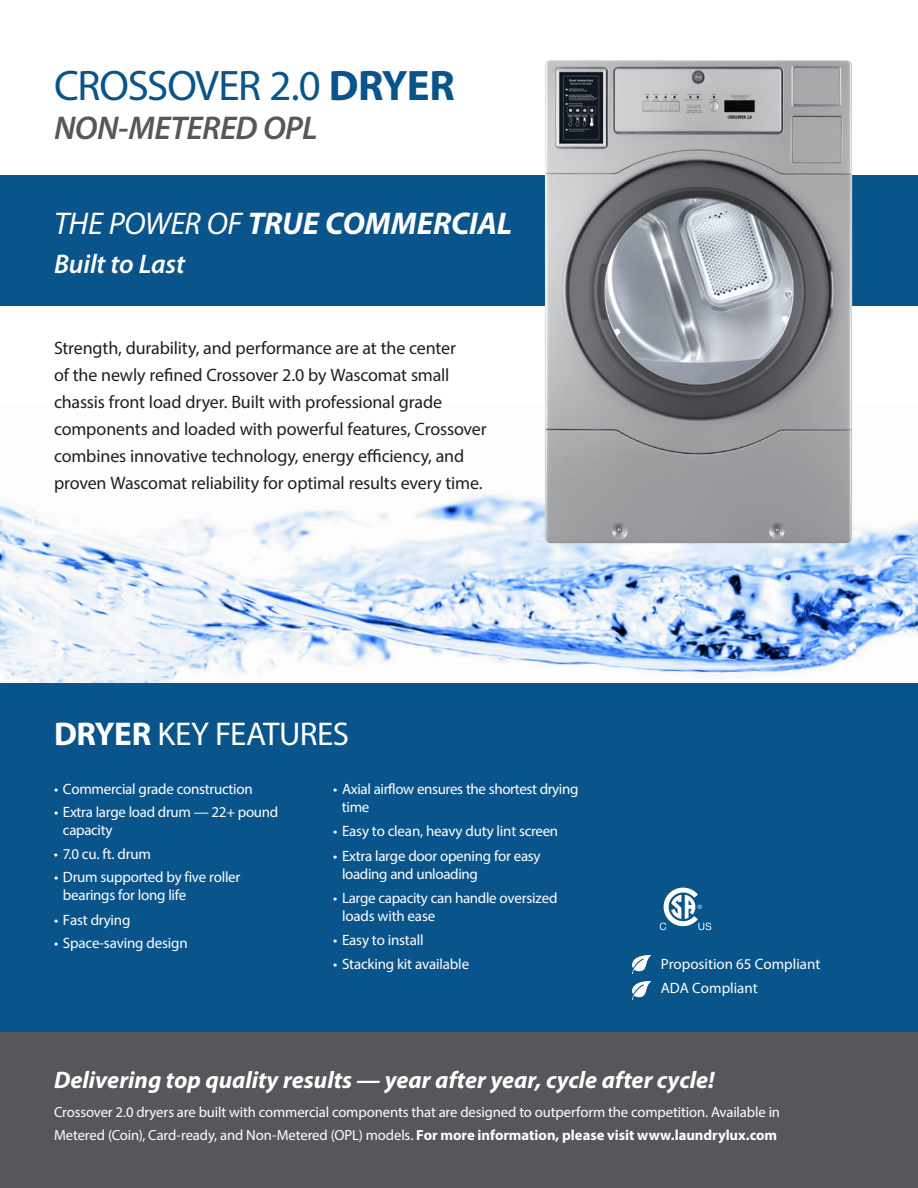
<style>
.page{position:relative;width:918px;height:1188px;background:#fff}
.page>*{position:absolute;margin:0;border:0;box-sizing:border-box;transform-origin:0 0}
.t1{font:42.9px "Myriad Pro";letter-spacing:-.03em;color:#09548b}
.t2{font:33px "Myriad Pro";letter-spacing:-.015em;color:#fff}
.t3{font:italic 600 33px "Myriad Pro";letter-spacing:-.015em;color:#58565b}
.t4{font:italic 700 31.5px "Myriad Pro";letter-spacing:-.01em;color:#fff}
.t5{font:italic 600 27px "Myriad Pro";letter-spacing:-.005em;color:#fff}
.t6{font:italic 700 24px "Myriad Pro";color:#fff}
.t7{font:18px "Myriad Pro";letter-spacing:-.01em;color:#231f20}
.t8{font:15px/18px "Myriad Pro";letter-spacing:-.02em;color:#fff}
.t9{font:15px/24.2px "Myriad Pro";color:#fff}
.t10{font:14.7px/22.5px "Myriad Pro";letter-spacing:-.01em;color:#fff}
.s1{font-weight:700}
.s2{font-weight:400}
</style>
<div class="page">
<img style="left:0;top:494px;width:918px;height:189px">
<div style="left:0;top:176px;width:918px;height:130px;background:#09548b"></div>
<div style="left:0;top:1031px;width:918px;height:157px;background:#58565b"></div>
<div style="left:0;top:683px;width:918px;height:348px;background:#09548b"></div>
<img style="left:545px;top:60px;width:307px;height:483px">
<svg style="left:660px;top:888px;width:51px;height:42px"></svg>
<img style="left:632px;top:956px;width:18px;height:18px">
<img style="left:632px;top:981px;width:18px;height:18px">
<p class="t1" style="left:54px;top:59px;width:402px">CROSSOVER 2.0 <span class="s1">DRYER</span></p>
<p class="t3" style="left:54px;top:107px;width:265px">NON-METERED OPL</p>
<p class="t4" style="left:54px;top:203px;width:460px"><span class="s2">THE POWER OF</span> TRUE COMMERCIAL</p>
<p class="t5" style="left:54px;top:246px;width:133px">Built to Last</p>
<p class="t7" style="left:54px;top:337px;width:403px">Strength, durability, and performance are at the center</p>
<p class="t7" style="left:54px;top:364px;width:397px">of the newly refined Crossover 2.0 by Wascomat small</p>
<p class="t7" style="left:54px;top:391px;width:390px">chassis front load dryer. Built with professional grade</p>
<p class="t7" style="left:54px;top:418px;width:434px">components and loaded with powerful features, Crossover</p>
<p class="t7" style="left:54px;top:445px;width:412px">combines innovative technology, energy efficiency, and</p>
<p class="t7" style="left:54px;top:472px;width:430px">proven Wascomat reliability for optimal results every time.</p>
<p class="t2" style="left:54px;top:714px;width:297px"><span class="s1">DRYER</span> KEY FEATURES</p>
<p class="t8" style="left:54px;top:779px;width:200px">• Commercial grade construction</p>
<p class="t8" style="left:63px;top:803px;width:217px;text-indent:-9px">• Extra large load drum — 22+ pound capacity</p>
<p class="t8" style="left:54px;top:845px;width:99px">• 7.0 cu. ft. drum</p>
<p class="t8" style="left:63px;top:868px;width:179px;text-indent:-9px">• Drum supported by five roller bearings for long life</p>
<p class="t8" style="left:54px;top:910px;width:78px">• Fast drying</p>
<p class="t8" style="left:54px;top:934px;width:135px">• Space-saving design</p>
<p class="t8" style="left:342px;top:779px;width:238px;text-indent:-9px">• Axial airflow ensures the shortest drying time</p>
<p class="t8" style="left:333px;top:822px;width:227px">• Easy to clean, heavy duty lint screen</p>
<p class="t8" style="left:342px;top:846px;width:200px;text-indent:-9px">• Extra large door opening for easy loading and unloading</p>
<p class="t8" style="left:342px;top:889px;width:217px;text-indent:-9px">• Large capacity can handle oversized loads with ease</p>
<p class="t8" style="left:333px;top:931px;width:92px">• Easy to install</p>
<p class="t8" style="left:333px;top:955px;width:138px">• Stacking kit available</p>
<p class="t9" style="left:661px;top:951px;width:161px">Proposition 65 Compliant<br>ADA Compliant</p>
<p class="t6" style="left:54px;top:1064px;width:662px">Delivering top quality results — year after year, cycle after cycle!</p>
<p class="t10" style="left:54px;top:1101px;width:728px">Crossover 2.0 dryers are built with commercial components that are designed to outperform the competition. Available in<br>Metered (Coin), Card-ready, and Non-Metered (OPL) models. <span class="s1">For more information, please visit www.laundrylux.com</span></p>
</div>
